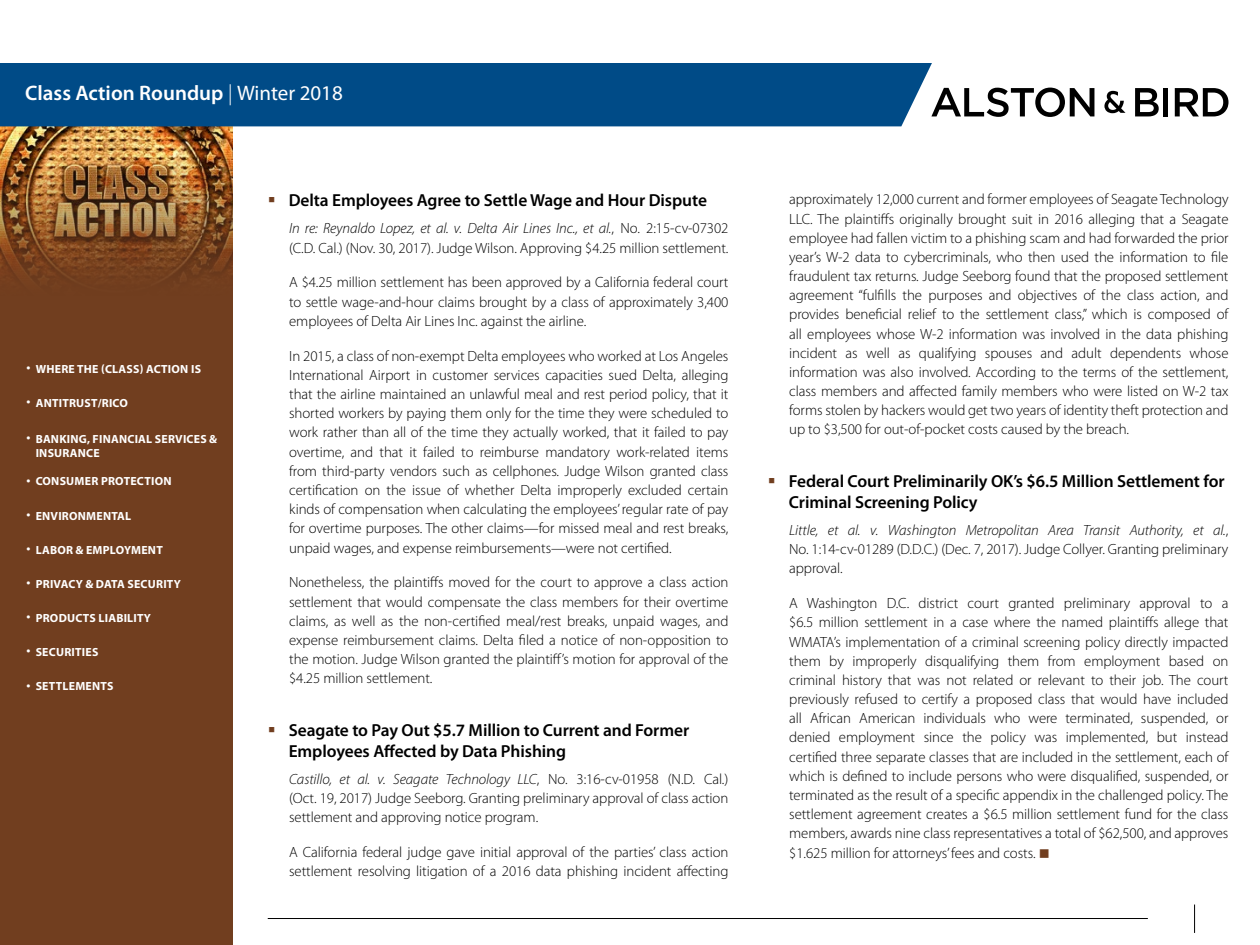
<style>
.page{position:relative;width:1260px;height:945px;background:#fff}
.page>*{position:absolute;margin:0;border:0;box-sizing:border-box;transform-origin:0 0}
.t1{font:600 21px "Myriad Pro";color:#fff}
.t2{font:600 17.5px/21px "Myriad Pro";letter-spacing:-.005em;color:#000}
.t3{font:300 14.88px/19.2px "Myriad Pro";letter-spacing:-.005em;color:#000;text-align:justify}
.t4{font:700 11.9px/14.2px "Myriad Pro";letter-spacing:.02em;color:#fff}
.s1{font-weight:300}
.s2{font-weight:400}
.s3{font-style:italic}
.s4{color:#713e1f}
</style>
<div class="page">
<div style="left:0;top:126px;width:234px;height:819px;background:#713e1f"></div>
<img style="left:0;top:126px;width:234px;height:173px">
<svg style="left:932px;top:88px;width:162px;height:29px"></svg>
<svg style="left:1104px;top:91px;width:22px;height:22px"></svg>
<svg style="left:1135px;top:88px;width:24px;height:28px"></svg>
<hr style="left:1164px;top:88px;width:4px;height:28px;background:#000">
<svg style="left:1175px;top:88px;width:53px;height:28px"></svg>
<svg style="left:1194px;top:905px;width:1px;height:28px"></svg>
<div style="left:0;top:63px;width:932px;height:63px;background:#004b87"></div>
<hr style="left:268px;top:918px;width:880px;height:1px;background:#000">
<h1 class="t1" style="left:25px;top:80px;width:319px">Class Action Roundup <span class="s1">|</span> <span class="s2">Winter 2018</span></h1>
<p class="t4" style="left:27px;top:361px;width:176px">• WHERE THE (CLASS) ACTION IS</p>
<p class="t4" style="left:27px;top:395px;width:103px">• ANTITRUST/RICO</p>
<p class="t4" style="left:36px;top:431px;width:183px;text-indent:-9px">• BANKING, FINANCIAL SERVICES &amp;<br>INSURANCE</p>
<p class="t4" style="left:27px;top:474px;width:146px">• CONSUMER PROTECTION</p>
<p class="t4" style="left:27px;top:508px;width:106px">• ENVIRONMENTAL</p>
<p class="t4" style="left:27px;top:542px;width:138px">• LABOR &amp; EMPLOYMENT</p>
<p class="t4" style="left:27px;top:576px;width:156px">• PRIVACY &amp; DATA SECURITY</p>
<p class="t4" style="left:27px;top:611px;width:126px">• PRODUCTS LIABILITY</p>
<p class="t4" style="left:27px;top:645px;width:73px">• SECURITIES</p>
<p class="t4" style="left:27px;top:679px;width:88px">• SETTLEMENTS</p>
<p class="t2" style="left:289px;top:190px;width:420px">Delta Employees Agree to Settle Wage and Hour Dispute</p>
<p class="t3" style="left:289px;top:219px;width:441px"><span class="s3">In re: Reynaldo Lopez, et al. v. Delta Air Lines Inc., et al.</span>, No. 2:15-cv-07302 (C.D. Cal.) (Nov. 30, 2017). Judge Wilson. Approving $4.25 million settlement.</p>
<p class="t3" style="left:289px;top:273px;width:441px">A $4.25 million settlement has been approved by a California federal court to settle wage-and-hour claims brought by a class of approximately 3,400 employees of Delta Air Lines Inc. against the airline.</p>
<p class="t3" style="left:289px;top:346px;width:441px">In 2015, a class of non-exempt Delta employees who worked at Los Angeles International Airport in customer services capacities sued Delta, alleging that the airline maintained an unlawful meal and rest period policy, that it shorted workers by paying them only for the time they were scheduled to work rather than all of the time they actually worked, that it failed to pay overtime, and that it failed to reimburse mandatory work-related items from third-party vendors such as cellphones. Judge Wilson granted class certification on the issue of whether Delta improperly excluded certain kinds of compensation when calculating the employees’ regular rate of pay for overtime purposes. The other claims—for missed meal and rest breaks, unpaid wages, and expense reimbursements—were not certified.</p>
<p class="t3" style="left:289px;top:573px;width:441px">Nonetheless, the plaintiffs moved for the court to approve a class action settlement that would compensate the class members for their overtime claims, as well as the non-certified meal/rest breaks, unpaid wages, and expense reimbursement claims. Delta filed a notice of non-opposition to the motion. Judge Wilson granted the plaintiff’s motion for approval of the $4.25 million settlement.</p>
<p class="t2" style="left:289px;top:719px;width:402px">Seagate to Pay Out $5.7 Million to Current and Former<br>Employees Affected by Data Phishing</p>
<p class="t3" style="left:289px;top:769px;width:441px"><span class="s3">Castillo, et al. v. Seagate Technology LLC</span>, No. 3:16-cv-01958 (N.D. Cal.) (Oct. 19, 2017) Judge Seeborg. Granting preliminary approval of class action settlement and approving notice program.</p>
<p class="t3" style="left:289px;top:842px;width:441px">A California federal judge gave initial approval of the parties’ class action settlement resolving litigation of a 2016 data phishing incident affecting</p>
<p class="t3" style="left:789px;top:190px;width:441px">approximately 12,000 current and former employees of Seagate Technology LLC. The plaintiffs originally brought suit in 2016 alleging that a Seagate employee had fallen victim to a phishing scam and had forwarded the prior year’s W-2 data to cybercriminals, who then used the information to file fraudulent tax returns. Judge Seeborg found that the proposed settlement agreement “fulfills the purposes and objectives of the class action, and provides beneficial relief to the settlement class,” which is composed of all employees whose W-2 information was involved in the data phishing incident as well as qualifying spouses and adult dependents whose information was also involved. According to the terms of the settlement, class members and affected family members who were listed on W-2 tax forms stolen by hackers would get two years of identity theft protection and up to $3,500 for out-of-pocket costs caused by the breach.</p>
<p class="t2" style="left:789px;top:470px;width:437px">Federal Court Preliminarily OK’s $6.5 Million Settlement for<br>Criminal Screening Policy</p>
<p class="t3" style="left:789px;top:520px;width:441px"><span class="s3">Little, et al. v. Washington Metropolitan Area Transit Authority, et al.</span>, No. 1:14-cv-01289 (D.D.C.) (Dec. 7, 2017). Judge Collyer. Granting preliminary approval.</p>
<p class="t3" style="left:789px;top:593px;width:441px">A Washington D.C. district court granted preliminary approval to a $6.5 million settlement in a case where the named plaintiffs allege that WMATA’s implementation of a criminal screening policy directly impacted them by improperly disqualifying them from employment based on criminal history that was not related or relevant to their job. The court previously refused to certify a proposed class that would have included all African American individuals who were terminated, suspended, or denied employment since the policy was implemented, but instead certified three separate classes that are included in the settlement, each of which is defined to include persons who were disqualified, suspended, or terminated as the result of a specific appendix in the challenged policy. The settlement agreement creates a $6.5 million settlement fund for the class members, awards nine class representatives a total of $62,500, and approves $1.625 million for attorneys’ fees and costs. <span class="s4">■</span></p>
</div>
